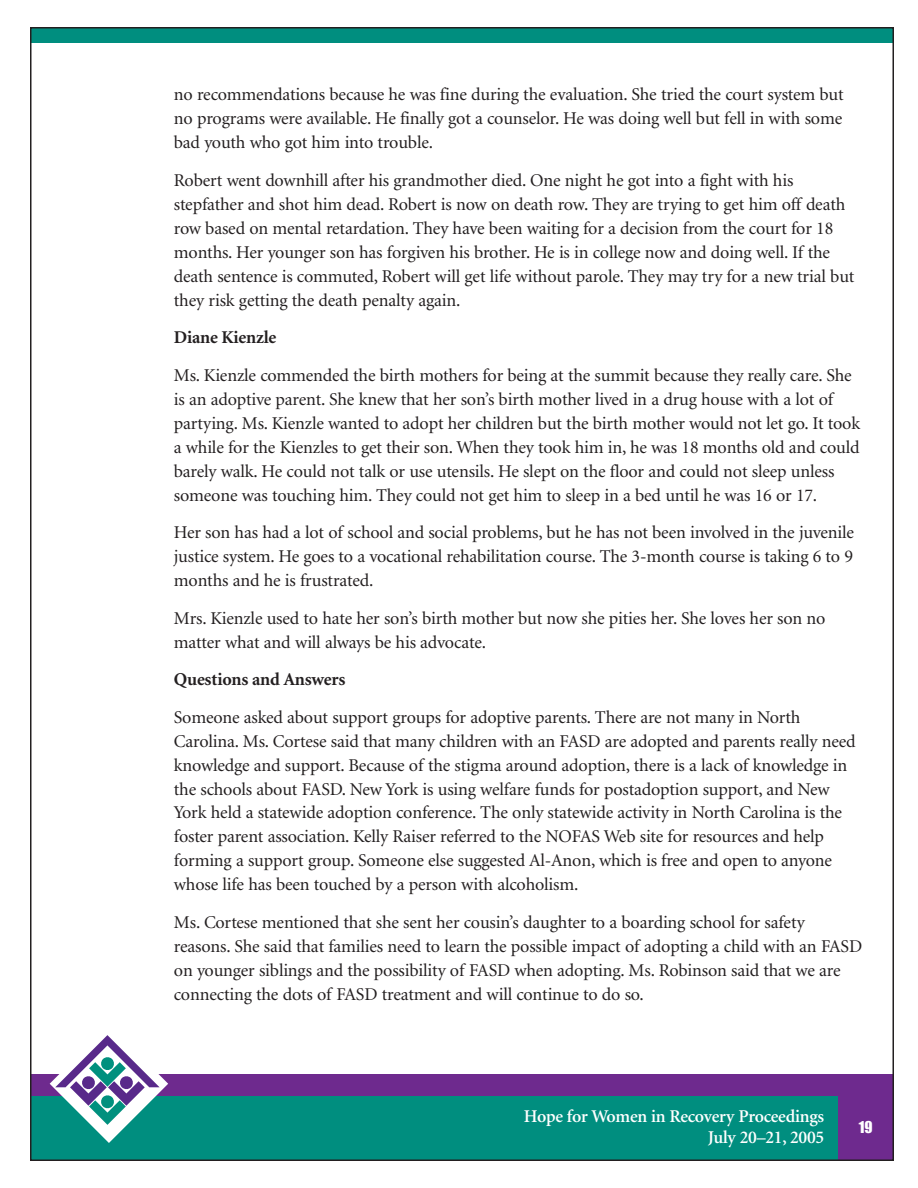
<style>
.page{position:relative;width:918px;height:1188px;background:#fff}
.page>*{position:absolute;margin:0;border:0;box-sizing:border-box;transform-origin:0 0}
.t1{font:18px/24px "Minion";letter-spacing:-.01em;color:#231f20}
.t2{font:600 18px "Minion";letter-spacing:-.015em;color:#fff}
.t3{font:15px "Impact";color:#fff}
.s1{font-weight:700}
</style>
<div class="page">
<div style="left:31px;top:1091px;width:862px;height:69px;background:#008e7f"></div>
<div style="left:31px;top:1074px;width:862px;height:21px;background:#6e2a8e"></div>
<div style="left:31px;top:28px;width:862px;height:15px;background:#008e7f"></div>
<svg style="left:50px;top:1035px;width:118px;height:108px"></svg>
<div style="left:838px;top:1094px;width:55px;height:67px;background:#6e2a8e"></div>
<p class="t1" style="left:174px;top:84px;width:671px;text-align:justify">no recommendations because he was fine during the evaluation. She tried the court system but no programs were available. He finally got a counselor. He was doing well but fell in with some bad youth who got him into trouble.</p>
<p class="t1" style="left:174px;top:169px;width:682px">Robert went downhill after his grandmother died. One night he got into a fight with his stepfather and shot him dead. Robert is now on death row. They are trying to get him off death row based on mental retardation. They have been waiting for a decision from the court for 18 months. Her younger son has forgiven his brother. He is in college now and doing well. If the death sentence is commuted, Robert will get life without parole. They may try for a new trial but they risk getting the death penalty again.</p>
<p class="t1" style="left:174px;top:320px;width:679px;line-height:37.5px"><span class="s1">Diane Kienzle<br></span>Ms. Kienzle commended the birth mothers for being at the summit because they really care. She</p>
<p class="t1" style="left:174px;top:388px;width:688px">is an adoptive parent. She knew that her son’s birth mother lived in a drug house with a lot of partying. Ms. Kienzle wanted to adopt her children but the birth mother would not let go. It took a while for the Kienzles to get their son. When they took him in, he was 18 months old and could barely walk. He could not talk or use utensils. He slept on the floor and could not sleep unless someone was touching him. They could not get him to sleep in a bed until he was 16 or 17.</p>
<p class="t1" style="left:174px;top:522px;width:682px;text-align:justify">Her son has had a lot of school and social problems, but he has not been involved in the juvenile justice system. He goes to a vocational rehabilitation course. The 3-month course is taking 6 to 9 months and he is frustrated.</p>
<p class="t1" style="left:174px;top:607px;width:653px">Mrs. Kienzle used to hate her son’s birth mother but now she pities her. She loves her son no matter what and will always be his advocate.</p>
<p class="t1" style="left:174px;top:662px;width:628px;line-height:37.5px"><span class="s1">Questions and Answers<br></span>Someone asked about support groups for adoptive parents. There are not many in North</p>
<p class="t1" style="left:174px;top:730px;width:683px">Carolina. Ms. Cortese said that many children with an FASD are adopted and parents really need knowledge and support. Because of the stigma around adoption, there is a lack of knowledge in the schools about FASD. New York is using welfare funds for postadoption support, and New York held a statewide adoption conference. The only statewide activity in North Carolina is the foster parent association. Kelly Raiser referred to the NOFAS Web site for resources and help forming a support group. Someone else suggested Al-Anon, which is free and open to anyone whose life has been touched by a person with alcoholism.</p>
<p class="t1" style="left:174px;top:912px;width:690px">Ms. Cortese mentioned that she sent her cousin’s daughter to a boarding school for safety reasons. She said that families need to learn the possible impact of adopting a child with an FASD on younger siblings and the possibility of FASD when adopting. Ms. Robinson said that we are connecting the dots of FASD treatment and will continue to do so.</p>
<p class="t2" style="left:524px;top:1109px;width:302px">Hope for Women in Recovery Proceedings</p>
<p class="t2" style="left:708px;top:1130px;width:118px">July 20–21, 2005</p>
<p class="t3" style="left:859px;top:1118px;width:15px">19</p>
</div>
